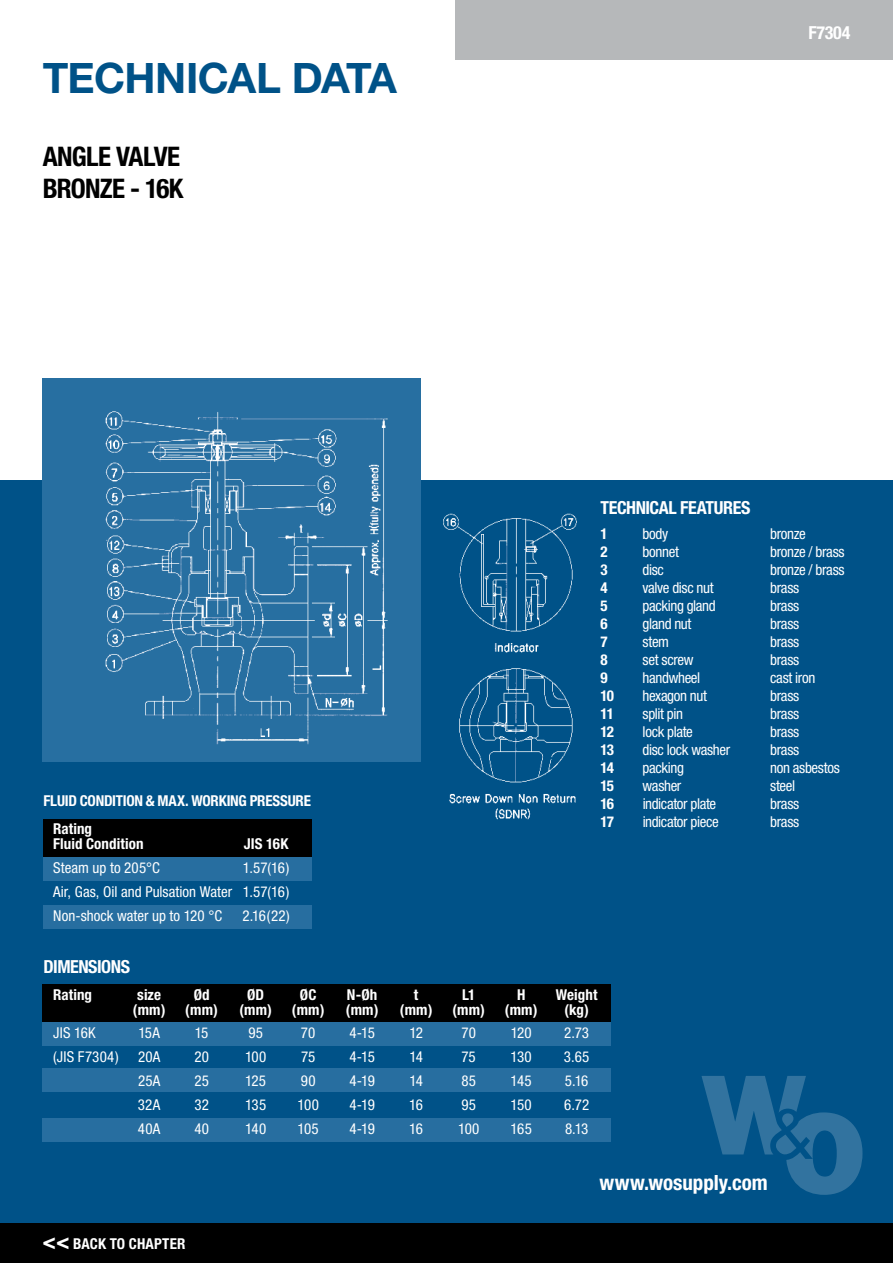
<style>
.page{position:relative;width:893px;height:1263px;background:#fff}
.page>*{position:absolute;margin:0;border:0;box-sizing:border-box;transform-origin:0 0}
.t1{font:700 42px "Helvetica Neue";letter-spacing:-.02em;color:#005288}
.t2{font:700 condensed 27px "Helvetica Neue";letter-spacing:-.03em;color:#000}
.t3{font:700 condensed 21px "Helvetica Neue";color:#fff}
.t4{font:700 condensed 18px "Helvetica Neue";letter-spacing:-.025em;color:#fff}
.t5{font:condensed 15px/23.9px "Helvetica Neue";letter-spacing:-.02em;color:#fff;text-align:justify}
.t6{font:700 condensed 15px/15px "Helvetica Neue";letter-spacing:.005em;color:#fff}
.t7{font:condensed 15px "Helvetica Neue";letter-spacing:.005em;color:#fff}
.t8{font:condensed 15px "Helvetica Neue";letter-spacing:.015em;color:#fff}
.s1{font-size:22.5px}
</style>
<div class="page">
<div style="left:0;top:480px;width:893px;height:781px;background:#005288"></div>
<div style="left:0;top:1223px;width:893px;height:40px;background:#000"></div>
<div style="left:455px;top:0;width:438px;height:60px;background:#b6b8ba"></div>
<div style="left:43px;top:984px;width:568px;height:38px;background:#000"></div>
<div style="left:43px;top:1022px;width:568px;height:24px;background:#276ea0"></div>
<div style="left:43px;top:1068px;width:568px;height:24px;background:#276ea0"></div>
<div style="left:43px;top:1117px;width:568px;height:24px;background:#276ea0"></div>
<div style="left:43px;top:819px;width:268px;height:38px;background:#000"></div>
<div style="left:43px;top:857px;width:268px;height:24px;background:#276ea0"></div>
<div style="left:43px;top:905px;width:268px;height:24px;background:#276ea0"></div>
<img style="left:43px;top:378px;width:378px;height:383px">
<img style="left:443px;top:513px;width:134px;height:307px">
<svg style="left:701px;top:1076px;width:161px;height:119px"></svg>
<h1 class="t1" style="left:43px;top:52px;width:356px">TECHNICAL DATA</h1>
<h2 class="t2" style="left:43px;top:140px;width:15px">angle</h2>
<h2 class="t2" style="left:116px;top:140px;width:66px">VALVE</h2>
<h2 class="t2" style="left:43px;top:172px;width:15px">bron</h2>
<h2 class="t2" style="left:100px;top:172px;width:85px">ze - 16k</h2>
<p class="t6" style="left:44px;top:793px;width:8px">fluid</p>
<p class="t6" style="left:80px;top:793px;width:8px">condition</p>
<p class="t6" style="left:146px;top:793px;width:83px">&amp; max. wor king</p>
<p class="t6" style="left:250px;top:793px;width:10px">Pressure</p>
<p class="t6" style="left:53px;top:821px;width:92px">Rating<br>Fluid Condition</p>
<p class="t6" style="left:244px;top:836px;width:46px">JIS 16K</p>
<p class="t7" style="left:53px;top:859px;width:108px">Steam up to 205°C</p>
<p class="t5" style="left:53px;top:856px;width:238px;text-indent:190px">1.57(16)<br>Air, Gas, Oil and Pulsation Water 1.57(16)<br>Non-shock water up to 120 °C</p>
<p class="t5" style="left:242px;top:904px;width:49px">2.16(22)</p>
<p class="t4" style="left:44px;top:956px;width:88px">DIMENSIONS</p>
<p class="t4" style="left:808px;top:22px;width:44px">F7304</p>
<p class="t4" style="left:601px;top:496px;width:151px">TECHNICAL FEATURES</p>
<p class="t6" style="left:601px;top:526px;width:9px">1</p>
<p class="t5" style="left:643px;top:522px;width:27px">body</p>
<p class="t5" style="left:770px;top:522px;width:37px">bronze</p>
<p class="t6" style="left:601px;top:544px;width:9px">2</p>
<p class="t5" style="left:643px;top:540px;width:38px">bonnet</p>
<p class="t5" style="left:770px;top:540px;width:76px">bronze / brass</p>
<p class="t6" style="left:601px;top:562px;width:9px">3</p>
<p class="t5" style="left:643px;top:558px;width:23px">disc</p>
<p class="t5" style="left:770px;top:558px;width:76px">bronze / brass</p>
<p class="t6" style="left:601px;top:580px;width:9px">4</p>
<p class="t5" style="left:643px;top:576px;width:73px">valve disc nut</p>
<p class="t5" style="left:770px;top:576px;width:31px">brass</p>
<p class="t6" style="left:601px;top:598px;width:9px">5</p>
<p class="t5" style="left:643px;top:594px;width:75px">packing gland</p>
<p class="t5" style="left:770px;top:594px;width:31px">brass</p>
<p class="t6" style="left:601px;top:616px;width:9px">6</p>
<p class="t5" style="left:643px;top:612px;width:50px">gland nut</p>
<p class="t5" style="left:770px;top:612px;width:31px">brass</p>
<p class="t6" style="left:601px;top:634px;width:9px">7</p>
<p class="t5" style="left:643px;top:630px;width:28px">stem</p>
<p class="t5" style="left:770px;top:630px;width:31px">brass</p>
<p class="t6" style="left:601px;top:652px;width:9px">8</p>
<p class="t5" style="left:643px;top:648px;width:52px">set screw</p>
<p class="t5" style="left:770px;top:648px;width:31px">brass</p>
<p class="t6" style="left:601px;top:670px;width:9px">9</p>
<p class="t5" style="left:643px;top:666px;width:59px">handwheel</p>
<p class="t5" style="left:770px;top:666px;width:47px">cast iron</p>
<p class="t6" style="left:601px;top:688px;width:15px">10</p>
<p class="t5" style="left:643px;top:684px;width:66px">hexagon nut</p>
<p class="t5" style="left:770px;top:684px;width:31px">brass</p>
<p class="t6" style="left:601px;top:706px;width:15px">11</p>
<p class="t5" style="left:643px;top:702px;width:42px">split pin</p>
<p class="t5" style="left:770px;top:702px;width:31px">brass</p>
<p class="t6" style="left:601px;top:724px;width:15px">12</p>
<p class="t5" style="left:643px;top:720px;width:52px">lock plate</p>
<p class="t5" style="left:770px;top:720px;width:31px">brass</p>
<p class="t6" style="left:601px;top:742px;width:15px">13</p>
<p class="t5" style="left:643px;top:738px;width:89px">disc lock washer</p>
<p class="t5" style="left:770px;top:738px;width:31px">brass</p>
<p class="t6" style="left:601px;top:760px;width:15px">14</p>
<p class="t5" style="left:643px;top:756px;width:43px">packing</p>
<p class="t5" style="left:770px;top:756px;width:71px">non asbestos</p>
<p class="t6" style="left:601px;top:778px;width:15px">15</p>
<p class="t5" style="left:643px;top:774px;width:40px">washer</p>
<p class="t5" style="left:770px;top:774px;width:26px">steel</p>
<p class="t6" style="left:601px;top:796px;width:15px">16</p>
<p class="t5" style="left:643px;top:792px;width:75px">indicator plate</p>
<p class="t5" style="left:770px;top:792px;width:31px">brass</p>
<p class="t6" style="left:601px;top:814px;width:15px">17</p>
<p class="t5" style="left:643px;top:810px;width:78px">indicator piece</p>
<p class="t5" style="left:770px;top:810px;width:31px">brass</p>
<p class="t6" style="left:53px;top:986px;width:40px">Rating</p>
<p class="t6" style="left:137px;top:986px;width:25px">size</p>
<p class="t6" style="left:194px;top:986px;width:17px">Ød</p>
<p class="t6" style="left:247px;top:986px;width:19px">ØD</p>
<p class="t6" style="left:300px;top:986px;width:18px">ØC</p>
<p class="t6" style="left:347px;top:986px;width:32px">N-Øh</p>
<p class="t6" style="left:414px;top:986px;width:6px">t</p>
<p class="t6" style="left:462px;top:986px;width:15px">L1</p>
<p class="t6" style="left:517px;top:986px;width:31px">H W</p>
<p class="t6" style="left:567px;top:986px;width:32px">eight</p>
<p class="t6" style="left:133px;top:1001px;width:87px">(mm) (mm)</p>
<p class="t6" style="left:239px;top:1001px;width:87px">(mm) (mm)</p>
<p class="t6" style="left:346px;top:1001px;width:88px">(mm) (mm)</p>
<p class="t6" style="left:452px;top:1001px;width:87px">(mm) (mm)</p>
<p class="t6" style="left:564px;top:1001px;width:26px">(kg)</p>
<p class="t5" style="left:53px;top:1021px;width:44px">JIS 16K</p>
<p class="t5" style="left:138px;top:1021px;width:23px">15A</p>
<p class="t5" style="left:195px;top:1021px;width:15px">15</p>
<p class="t5" style="left:248px;top:1021px;width:16px">95</p>
<p class="t5" style="left:301px;top:1021px;width:16px">70</p>
<p class="t5" style="left:349px;top:1021px;width:27px">4-15</p>
<p class="t5" style="left:409px;top:1021px;width:15px">12</p>
<p class="t5" style="left:461px;top:1021px;width:16px">70</p>
<p class="t5" style="left:511px;top:1021px;width:22px">120</p>
<p class="t5" style="left:564px;top:1021px;width:26px">2.73</p>
<p class="t8" style="left:53px;top:1048px;width:67px">(JIS F7304)</p>
<p class="t5" style="left:138px;top:1045px;width:24px">20A</p>
<p class="t5" style="left:194px;top:1045px;width:16px">20</p>
<p class="t5" style="left:245px;top:1045px;width:23px">100</p>
<p class="t5" style="left:301px;top:1045px;width:16px">75</p>
<p class="t5" style="left:349px;top:1045px;width:27px">4-15</p>
<p class="t5" style="left:409px;top:1045px;width:15px">14</p>
<p class="t5" style="left:461px;top:1045px;width:16px">75</p>
<p class="t5" style="left:511px;top:1045px;width:23px">130</p>
<p class="t5" style="left:564px;top:1045px;width:27px">3.65</p>
<p class="t5" style="left:138px;top:1069px;width:24px">25A</p>
<p class="t5" style="left:194px;top:1069px;width:16px">25</p>
<p class="t5" style="left:245px;top:1069px;width:22px">125</p>
<p class="t5" style="left:301px;top:1069px;width:16px">90</p>
<p class="t5" style="left:349px;top:1069px;width:27px">4-19</p>
<p class="t5" style="left:409px;top:1069px;width:15px">14</p>
<p class="t5" style="left:461px;top:1069px;width:16px">85</p>
<p class="t5" style="left:511px;top:1069px;width:23px">145</p>
<p class="t5" style="left:565px;top:1069px;width:25px">5.16</p>
<p class="t5" style="left:138px;top:1092px;width:24px">32A</p>
<p class="t5" style="left:194px;top:1092px;width:16px">32</p>
<p class="t5" style="left:245px;top:1092px;width:23px">135</p>
<p class="t5" style="left:297px;top:1092px;width:23px">100</p>
<p class="t5" style="left:349px;top:1092px;width:27px">4-19</p>
<p class="t5" style="left:409px;top:1092px;width:15px">16</p>
<p class="t5" style="left:461px;top:1092px;width:16px">95</p>
<p class="t5" style="left:511px;top:1092px;width:23px">150</p>
<p class="t5" style="left:564px;top:1092px;width:26px">6.72</p>
<p class="t5" style="left:138px;top:1116px;width:24px">40A</p>
<p class="t5" style="left:194px;top:1116px;width:16px">40</p>
<p class="t5" style="left:245px;top:1116px;width:23px">140</p>
<p class="t5" style="left:298px;top:1116px;width:23px">105</p>
<p class="t5" style="left:349px;top:1116px;width:27px">4-19</p>
<p class="t5" style="left:409px;top:1116px;width:15px">16</p>
<p class="t5" style="left:458px;top:1116px;width:23px">100</p>
<p class="t5" style="left:511px;top:1116px;width:23px">165</p>
<p class="t5" style="left:565px;top:1116px;width:25px">8.13</p>
<p class="t6" style="left:43px;top:1235px;width:144px"><span class="s1">&lt;&lt;</span> BACK TO CHAPTER</p>
<h3 class="t3" style="left:600px;top:1170px;width:170px">www.wosupply.com</h3>
</div>
